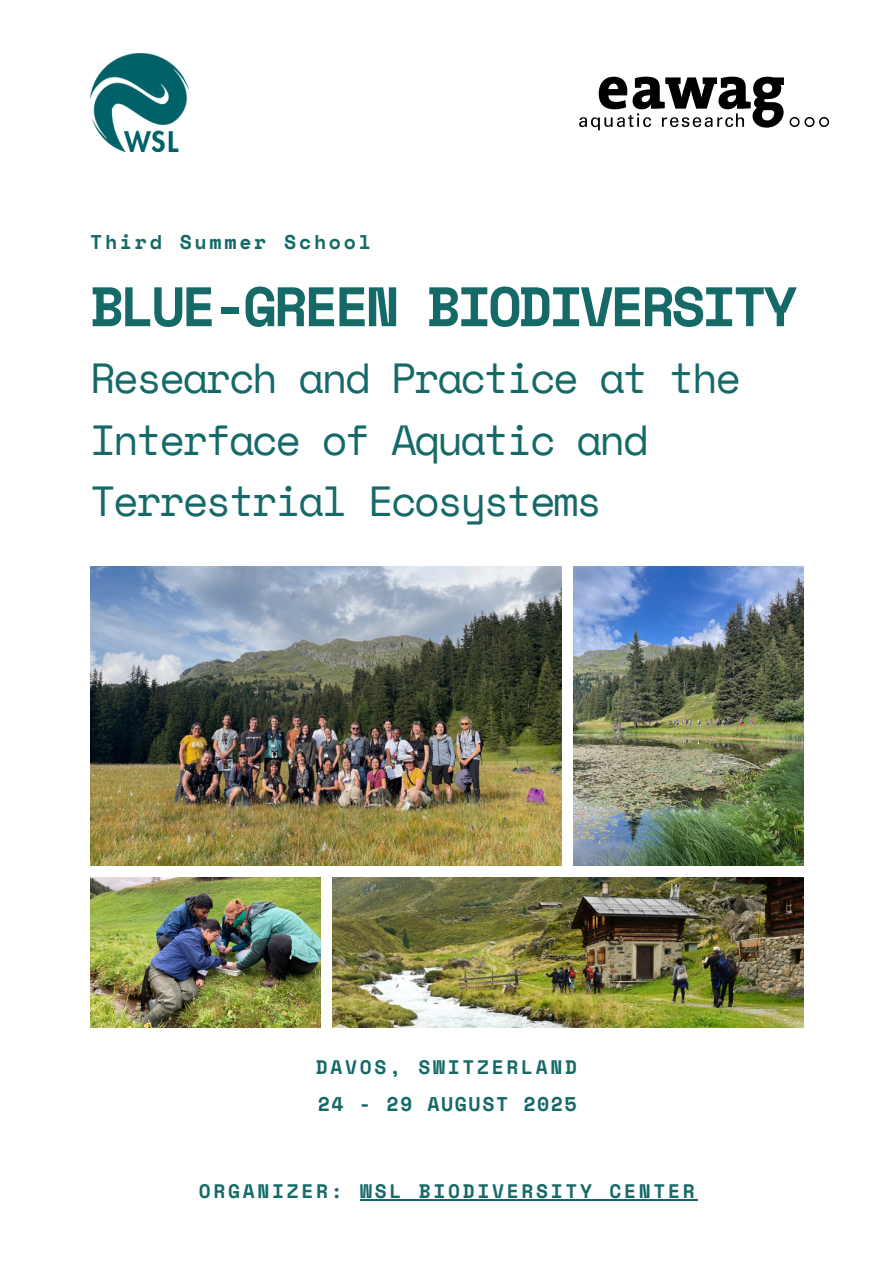
<style>
.page{position:relative;width:894px;height:1264px;background:#fff}
.page>*{position:absolute;margin:0;border:0;box-sizing:border-box;transform-origin:0 0}
.t1{font:700 55.5px "Space Mono";letter-spacing:-.06em;color:#156967}
.t2{font:42px/61.8px "Space Mono";letter-spacing:-.06em;color:#156967}
.t3{font:700 19.8px "Space Mono";letter-spacing:.14em;color:#156967}
.t4{font:700 19.8px "Space Mono";letter-spacing:.08em;color:#156967}
.t5{font:700 19.5px "Space Mono";letter-spacing:.14em;color:#156967}
</style>
<div class="page">
<img style="left:332px;top:877px;width:471px;height:150px">
<img style="left:90px;top:877px;width:231px;height:150px">
<img style="left:90px;top:566px;width:471px;height:299px">
<img style="left:573px;top:566px;width:230px;height:299px">
<img style="left:90px;top:54px;width:98px;height:98px">
<svg style="left:789px;top:117px;width:39px;height:10px"></svg>
<svg style="left:579px;top:77px;width:204px;height:53px"></svg>
<hr style="left:360px;top:1199px;width:337px;height:1px;background:#156967">
<p class="t3" style="left:90px;top:227px;width:282px">Third Summer School</p>
<p class="t1" style="left:90px;top:264px;width:708px">BLUE-GREEN BIODIVERSITY</p>
<p class="t2" style="left:90px;top:346px;width:652px">Research and Practice at the<br>Interface of Aquatic and<br>Terrestrial Ecosystems</p>
<h1 class="t5" style="left:316px;top:1052px;width:263px">DAVOS, SWITZERLAND</h1>
<p class="t4" style="left:318px;top:1088px;width:260px">24 - 29 AUGUST 2025</p>
<p class="t5" style="left:199px;top:1176px;width:497px">ORGANIZER: WSL BIODIVERSITY CENTER</p>
</div>
